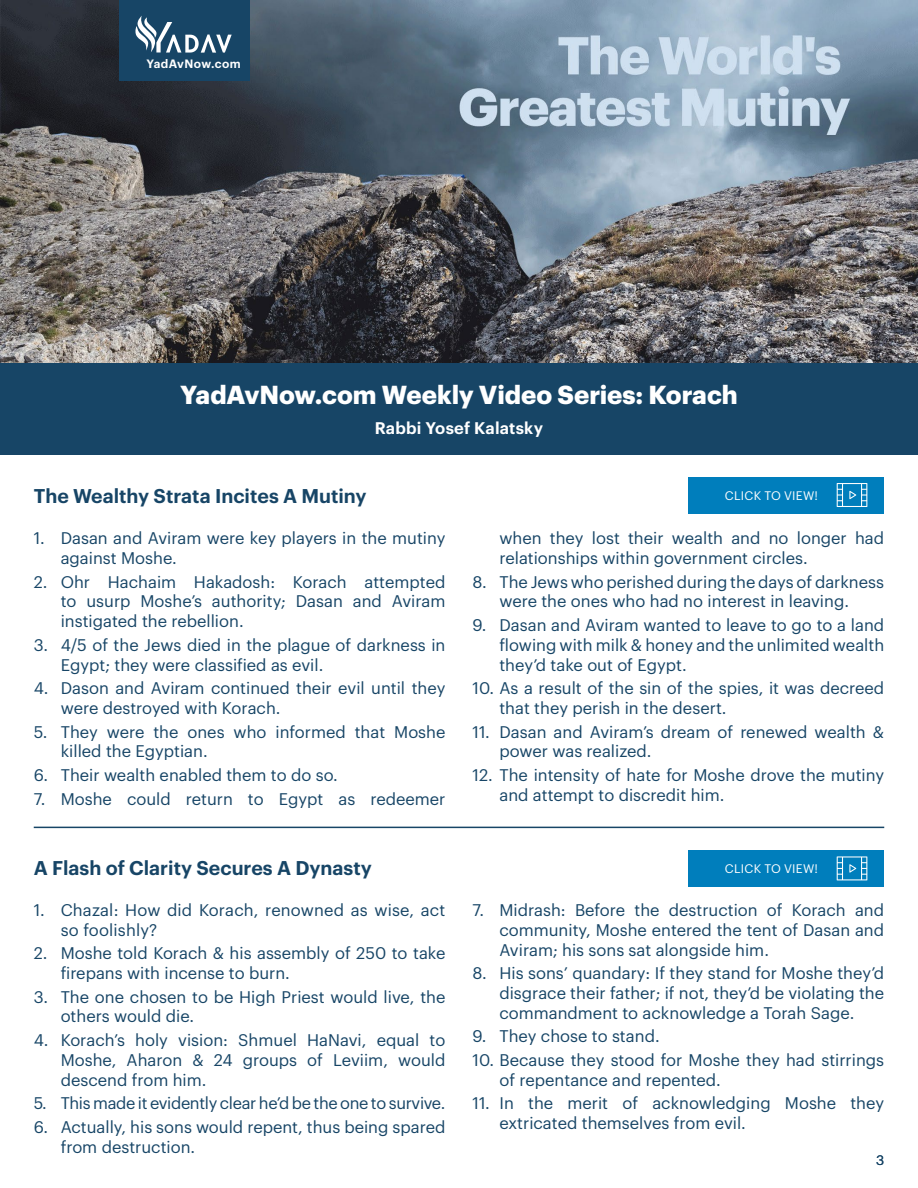
<style>
.page{position:relative;width:918px;height:1188px;background:#fff}
.page>*{position:absolute;margin:0;border:0;box-sizing:border-box;transform-origin:0 0}
.t1{font:700 25.5px "Graphik";color:#fff}
.t2{font:600 19.5px "Graphik";color:#174566}
.t3{font:16.5px/19.8px "Graphik";color:#174566}
.t4{font:16.5px "Graphik";letter-spacing:-.02em;color:#174566}
.t5{font:600 16.5px "Graphik";letter-spacing:.01em;color:#fff}
.t6{font:13.5px "Graphik";color:#174566}
.t7{font:12.15px "Graphik";letter-spacing:.02em;color:#fff}
.t8{font:600 11.85px "Graphik";letter-spacing:.03em;color:#fff}
</style>
<div class="page">
<hr style="left:34px;top:827px;width:850px;height:1px;background:#174566">
<img style="left:0;top:0;width:918px;height:363px">
<div style="left:0;top:363px;width:918px;height:91px;background:#174566"></div>
<div style="left:120px;top:0;width:130px;height:81px;background:#174566"></div>
<svg style="left:135px;top:16px;width:97px;height:37px"></svg>
<div style="left:689px;top:477px;width:195px;height:36px;background:#007ebc"></div>
<svg style="left:837px;top:483px;width:30px;height:24px"></svg>
<div style="left:689px;top:850px;width:195px;height:36px;background:#007ebc"></div>
<svg style="left:837px;top:856px;width:30px;height:24px"></svg>
<p class="t8" style="left:146px;top:54px;width:96px">YadAvNow.com</p>
<h1 class="t1" style="left:180px;top:375px;width:559px">YadAvNow.com Weekly Video Series: Korach</h1>
<p class="t5" style="left:375px;top:416px;width:170px">Rabbi Yosef Kalatsky</p>
<p class="t2" style="left:34px;top:481px;width:334px">The Wealthy Strata Incites A Mutiny</p>
<p class="t7" style="left:725px;top:486px;width:95px">CLICK TO VIEW!</p>
<p class="t3" style="left:61px;top:527px;width:386px;text-indent:-27px">1. Dasan and Aviram were key players in the mutiny against Moshe.</p>
<p class="t3" style="left:61px;top:570px;width:386px;text-align:justify;text-indent:-27px">2. Ohr Hachaim Hakadosh: Korach attempted to usurp Moshe’s authority; Dasan and Aviram instigated the rebellion.</p>
<p class="t3" style="left:61px;top:634px;width:386px;text-indent:-27px">3. 4/5 of the Jews died in the plague of darkness in<br>Egypt; they were classified as evil.</p>
<p class="t3" style="left:61px;top:677px;width:386px;text-indent:-27px">4. Dason and Aviram continued their evil until they were destroyed with Korach.</p>
<p class="t3" style="left:61px;top:720px;width:386px;text-indent:-27px">5. They were the ones who informed that Moshe killed the Egyptian.</p>
<p class="t3" style="left:34px;top:764px;width:306px">6. Their wealth enabled them to do so.</p>
<p class="t3" style="left:34px;top:787px;width:413px">7. Moshe could return to Egypt as redeemer</p>
<p class="t3" style="left:499px;top:527px;width:386px">when they lost their wealth and no longer had relationships within government circles.</p>
<p class="t3" style="left:472px;top:570px;width:413px;text-align:center">8. The Jews who perished during the days of darkness were the ones who had no interest in leaving.</p>
<p class="t3" style="left:499px;top:614px;width:386px;text-align:justify;text-indent:-27px">9. Dasan and Aviram wanted to leave to go to a land flowing with milk &amp; honey and the unlimited wealth they’d take out of Egypt.</p>
<p class="t3" style="left:499px;top:677px;width:386px;text-indent:-27px">10. As a result of the sin of the spies, it was decreed that they perish in the desert.</p>
<p class="t3" style="left:499px;top:720px;width:386px;text-indent:-27px">11. Dasan and Aviram’s dream of renewed wealth &amp; power was realized.</p>
<p class="t3" style="left:499px;top:764px;width:386px;text-indent:-27px">12. The intensity of hate for Moshe drove the mutiny and attempt to discredit him.</p>
<p class="t2" style="left:34px;top:853px;width:340px">A Flash of Clarity Secures A Dynasty</p>
<p class="t7" style="left:725px;top:860px;width:95px">CLICK TO VIEW!</p>
<p class="t3" style="left:61px;top:899px;width:386px;text-indent:-27px">1. Chazal: How did Korach, renowned as wise, act so foolishly?</p>
<p class="t3" style="left:61px;top:942px;width:386px;text-indent:-27px">2. Moshe told Korach &amp; his assembly of 250 to take firepans with incense to burn.</p>
<p class="t3" style="left:61px;top:985px;width:386px;text-indent:-27px">3. The one chosen to be High Priest would live, the others would die.</p>
<p class="t3" style="left:61px;top:1029px;width:386px;text-align:justify;text-indent:-27px">4. Korach’s holy vision: Shmuel HaNavi, equal to Moshe, Aharon &amp; 24 groups of Leviim, would descend from him.</p>
<p class="t4" style="left:34px;top:1091px;width:413px">5. This made it evidently clear he’d be the one to survive.</p>
<p class="t3" style="left:61px;top:1116px;width:386px;text-indent:-27px">6. Actually, his sons would repent, thus being spared from destruction.</p>
<p class="t3" style="left:499px;top:899px;width:386px;text-align:justify;text-indent:-27px">7. Midrash: Before the destruction of Korach and community, Moshe entered the tent of Dasan and Aviram; his sons sat alongside him.</p>
<p class="t3" style="left:499px;top:962px;width:386px;text-align:justify;text-indent:-27px">8. His sons’ quandary: If they stand for Moshe they’d disgrace their father; if not, they’d be violating the commandment to acknowledge a Torah Sage.</p>
<p class="t3" style="left:472px;top:1025px;width:189px">9. They chose to stand.</p>
<p class="t3" style="left:499px;top:1049px;width:386px;text-indent:-27px">10. Because they stood for Moshe they had stirrings of repentance and repented.</p>
<p class="t3" style="left:499px;top:1092px;width:386px;text-indent:-27px">11. In the merit of acknowledging Moshe they extricated themselves from evil.</p>
<p class="t6" style="left:876px;top:1150px;width:10px">3</p>
</div>
